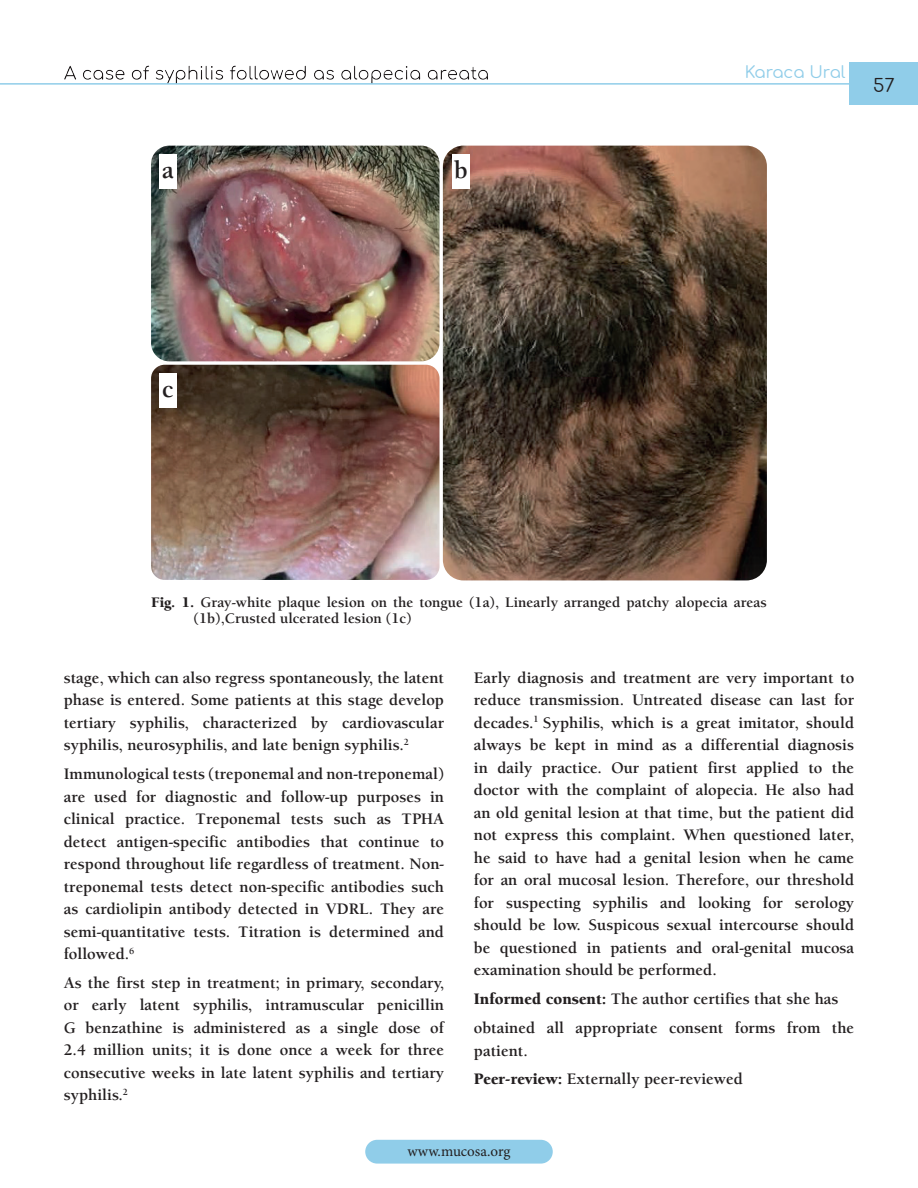
<style>
.page{position:relative;width:918px;height:1188px;background:#fff}
.page>*{position:absolute;margin:0;border:0;box-sizing:border-box;transform-origin:0 0}
.t1{font:25.5px "Berkeley Bold Tr";color:#231f20}
.t2{font:18px "Comfortaa";color:#231f20}
.t3{font:16.5px/22.5px "Berkeley Bold Tr";color:#231f20;text-align:justify}
.t4{font:16.5px "Comfortaa";color:#90cde9}
.t5{font:15px/16.5px "Berkeley Bold Tr";color:#231f20}
.t6{font:15px "Minion Pro";color:#231f20}
.s1{font-family:"Berkeley Black Tr"}
</style>
<div class="page">
<div style="left:365px;top:1140px;width:188px;height:24px;background:#90cde9;border-radius:12px"></div>
<div style="left:61px;top:63px;width:431px;height:23px;background:#231f20;opacity:.75"></div>
<hr style="left:0;top:83px;width:918px;height:2px;background:#90cde9">
<div style="left:850px;top:63px;width:68px;height:42px;background:#90cde9"></div>
<img style="left:151px;top:146px;width:289px;height:215px">
<img style="left:443px;top:146px;width:324px;height:434px">
<img style="left:151px;top:365px;width:289px;height:215px">
<div style="left:159px;top:154px;width:17px;height:34px;background:#fff"></div>
<div style="left:453px;top:154px;width:17px;height:34px;background:#fff"></div>
<div style="left:159px;top:373px;width:17px;height:34px;background:#fff"></div>
<h1 class="t1" style="left:162px;top:154px;width:13px">a</h1>
<h1 class="t1" style="left:454px;top:154px;width:15px">b</h1>
<p class="t4" style="left:745px;top:57px;width:102px">Karaca Ural</p>
<p class="t2" style="left:873px;top:69px;width:23px">57</p>
<h1 class="t1" style="left:162px;top:373px;width:13px">c</h1>
<p class="t5" style="left:194px;top:594px;width:575px;text-indent:-43px"><span class="s1">Fig. 1.</span> Gray-white plaque lesion on the tongue (1a), Linearly arranged patchy alopecia areas (1b),Crusted ulcerated lesion (1c)</p>
<p class="t3" style="left:64px;top:666px;width:382px">stage, which can also regress spontaneously, the latent phase is entered. Some patients at this stage develop tertiary syphilis, characterized by cardiovascular syphilis, neurosyphilis, and late benign syphilis.<sup>2</sup></p>
<p class="t3" style="left:64px;top:762px;width:382px">Immunological tests (treponemal and non-treponemal) are used for diagnostic and follow-up purposes in clinical practice. Treponemal tests such as TPHA detect antigen-specific antibodies that continue to respond throughout life regardless of treatment. Non&shy;treponemal tests detect non-specific antibodies such as cardiolipin antibody detected in VDRL. They are semi-quantitative tests. Titration is determined and followed.<sup>6</sup></p>
<p class="t3" style="left:64px;top:971px;width:382px">As the first step in treatment; in primary, secondary, or early latent syphilis, intramuscular penicillin G benzathine is administered as a single dose of 2.4 million units; it is done once a week for three consecutive weeks in late latent syphilis and tertiary syphilis.<sup>2</sup></p>
<p class="t3" style="left:474px;top:666px;width:382px">Early diagnosis and treatment are very important to reduce transmission. Untreated disease can last for decades.<sup>1</sup> Syphilis, which is a great imitator, should always be kept in mind as a differential diagnosis in daily practice. Our patient first applied to the doctor with the complaint of alopecia. He also had an old genital lesion at that time, but the patient did not express this complaint. When questioned later, he said to have had a genital lesion when he came for an oral mucosal lesion. Therefore, our threshold for suspecting syphilis and looking for serology should be low. Suspicous sexual intercourse should be questioned in patients and oral-genital mucosa examination should be performed.</p>
<p class="t3" style="left:474px;top:984px;width:382px;line-height:28.8px"><span class="s1">Informed consent:</span> The author certifies that she has obtained all appropriate consent forms from the</p>
<p class="t3" style="left:474px;top:1036px;width:271px;line-height:28.8px">patient.<br><span class="s1">Peer-review:</span> Externally peer-reviewed</p>
<p class="t6" style="left:407px;top:1141px;width:105px">www.mucosa.org</p>
</div>
